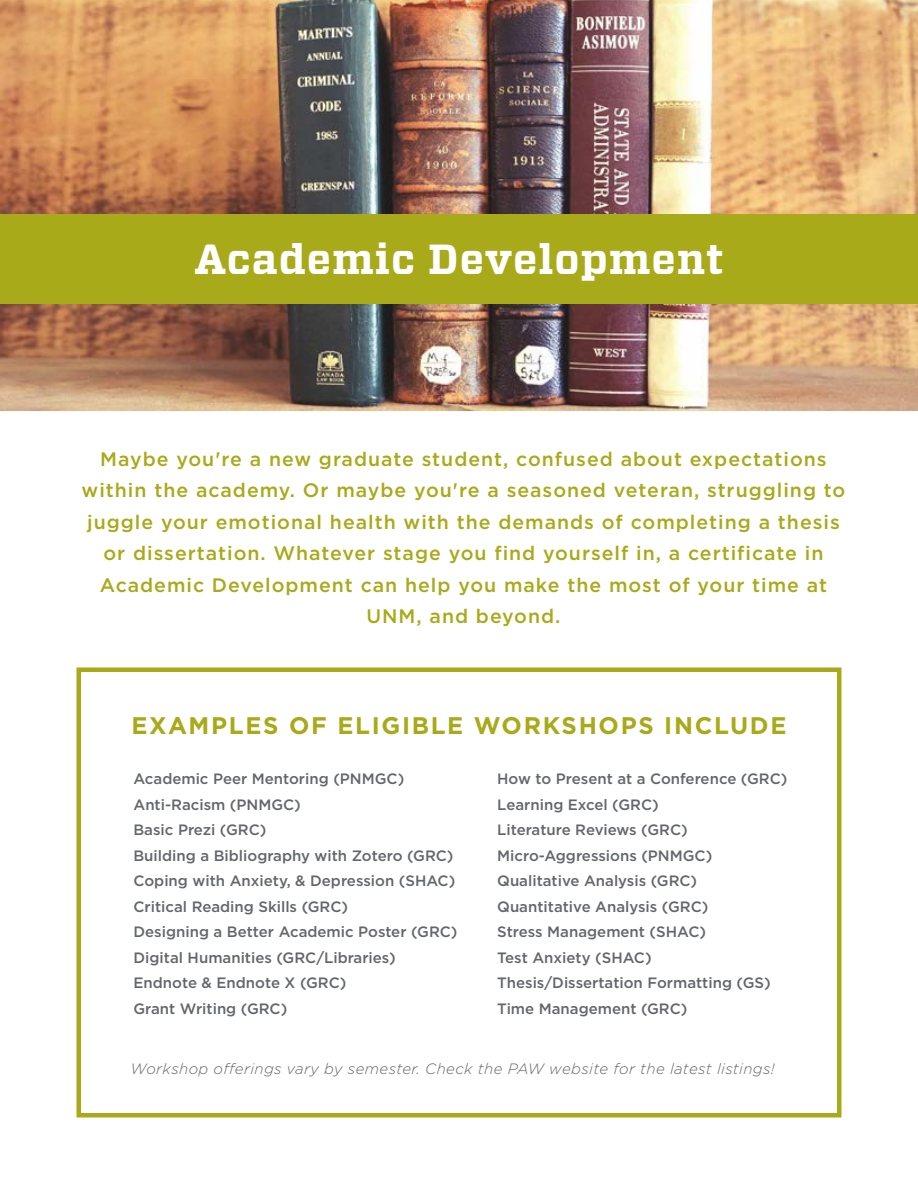
<style>
.page{position:relative;width:918px;height:1188px;background:#fff}
.page>*{position:absolute;margin:0;border:0;box-sizing:border-box;transform-origin:0 0}
.t1{font:700 42px "Vitesse";letter-spacing:.025em;color:#fff}
.t2{font:700 24px "Gotham";letter-spacing:.07em;color:#a8aa19}
.t3{font:500 19.5px/31.5px "Gotham";letter-spacing:.05em;color:#a8aa19;text-align:center}
.t4{font:500 15px/25.5px "Gotham";color:#63666a}
.t5{font:italic 300 15px "Gotham";letter-spacing:.025em;color:#63666a}
</style>
<div class="page">
<img style="left:1px;top:0;width:916px;height:411px">
<div style="left:0;top:214px;width:918px;height:90px;background:#a8aa19"></div>
<div style="left:76px;top:668px;width:766px;height:450px;border:4px solid #a8aa19"></div>
<h1 class="t1" style="left:195px;top:231px;width:530px">Academic Development</h1>
<p class="t3" style="left:82px;top:443px;width:765px">Maybe you're a new graduate student, confused about expectations within the academy. Or maybe you're a seasoned veteran, struggling to juggle your emotional health with the demands of completing a thesis or dissertation. Whatever stage you find yourself in, a certificate in Academic Development can help you make the most of your time at UNM, and beyond.</p>
<h2 class="t2" style="left:131px;top:710px;width:657px">EXAMPLES OF ELIGIBLE WORKSHOPS INCLUDE</h2>
<p class="t4" style="left:134px;top:766px;width:326px">Academic Peer Mentoring (PNMGC)<br>Anti-Racism (PNMGC)<br>Basic Prezi (GRC)<br>Building a Bibliography with Zotero (GRC)<br>Coping with Anxiety, &amp; Depression (SHAC)<br>Critical Reading Skills (GRC)<br>Designing a Better Academic Poster (GRC)<br>Digital Humanities (GRC/Libraries)<br>Endnote &amp; Endnote X (GRC)<br>Grant Writing (GRC)</p>
<p class="t4" style="left:497px;top:766px;width:292px">How to Present at a Conference (GRC)<br>Learning Excel (GRC)<br>Literature Reviews (GRC)<br>Micro-Aggressions (PNMGC)<br>Qualitative Analysis (GRC)<br>Quantitative Analysis (GRC)<br>Stress Management (SHAC)<br>Test Anxiety (SHAC)<br>Thesis/Dissertation Formatting (GS)<br>Time Management (GRC)</p>
<p class="t5" style="left:130px;top:1059px;width:646px">Workshop offerings vary by semester. Check the PAW website for the latest listings!</p>
</div>
